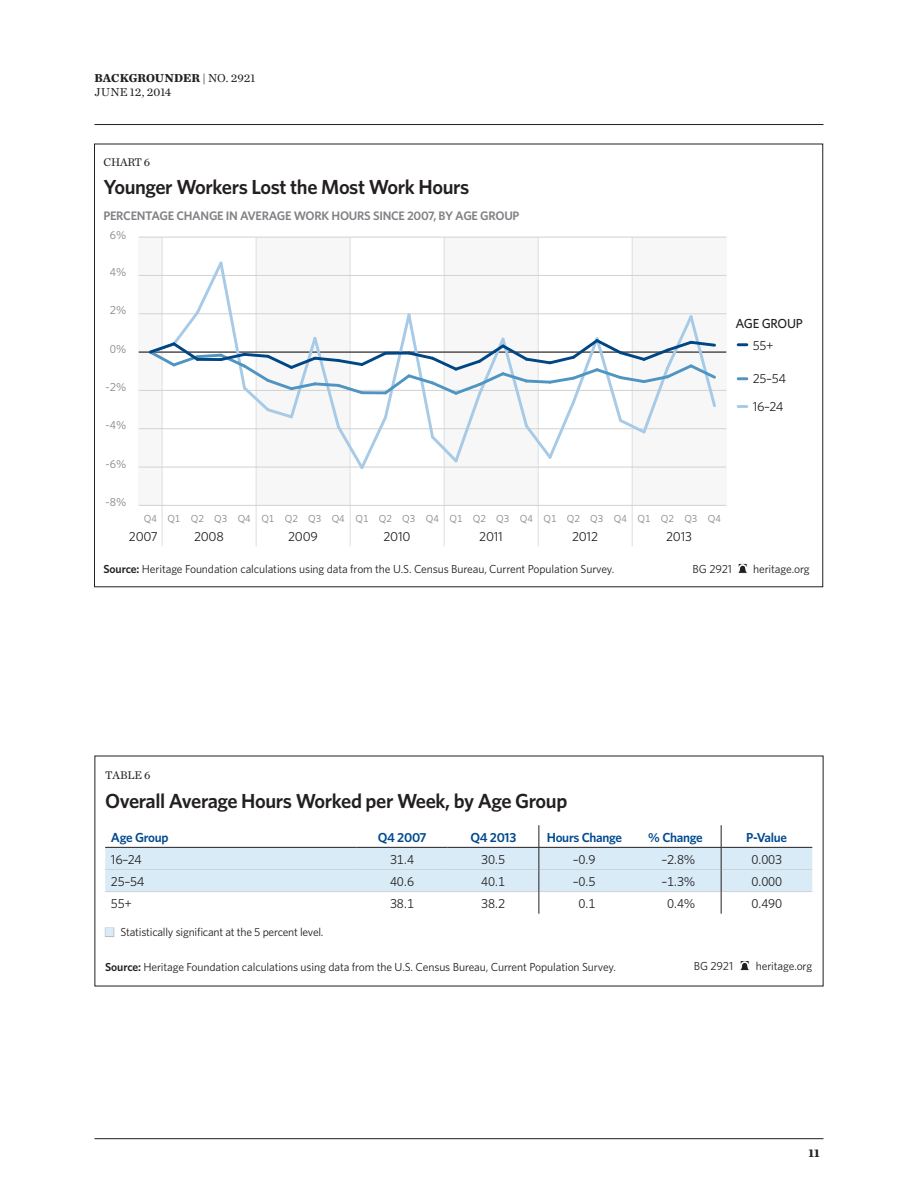
<style>
.page{position:relative;width:918px;height:1188px;background:#fff}
.page>*{position:absolute;margin:0;border:0;box-sizing:border-box;transform-origin:0 0}
.t1{font:600 20.4px "Whitney";letter-spacing:-.02em;color:#231f20}
.t2{font:13.05px "Whitney";letter-spacing:-.02em;color:#231f20}
.t3{font:600 13.05px "Whitney";letter-spacing:-.02em;color:#004a8d}
.t4{font:500 13.05px "Whitney";letter-spacing:-.02em;color:#231f20}
.t5{font:600 12.3px "Whitney";letter-spacing:-.02em;color:#808285}
.t6{font:12px/14.4px "Chronicle Text G1";letter-spacing:.02em;color:#231f20}
.t7{font:700 12px "Chronicle Text G1";color:#231f20}
.t8{font:11.7px "Whitney";letter-spacing:-.01em;color:#231f20}
.t9{font:11.7px "Whitney";color:#808285}
.t10{font:11.7px "Chronicle Text G1";letter-spacing:-.02em;color:#231f20}
.t11{font:10.2px "Whitney";color:#808285}
.s1{font-weight:700}
.s2{font-weight:600}
.s3{color:#d9ebf7}
</style>
<div class="page">
<hr style="left:94px;top:1138px;width:730px;height:1px;background:#231f20">
<hr style="left:94px;top:124px;width:730px;height:1px;background:#231f20">
<div style="left:139px;top:237px;width:23px;height:269px;background:#f6f7f6"></div>
<div style="left:256px;top:237px;width:94px;height:269px;background:#f6f7f6"></div>
<div style="left:444px;top:237px;width:94px;height:269px;background:#f6f7f6"></div>
<div style="left:632px;top:237px;width:94px;height:269px;background:#f6f7f6"></div>
<hr style="left:162px;top:237px;width:1px;height:309px;background:#dddee0">
<hr style="left:256px;top:237px;width:1px;height:309px;background:#dddee0">
<hr style="left:350px;top:237px;width:1px;height:309px;background:#dddee0">
<hr style="left:444px;top:237px;width:1px;height:309px;background:#dddee0">
<hr style="left:538px;top:237px;width:1px;height:309px;background:#dddee0">
<hr style="left:632px;top:237px;width:1px;height:309px;background:#dddee0">
<hr style="left:139px;top:505px;width:587px;height:1px;background:#d1d2d4">
<hr style="left:139px;top:467px;width:587px;height:1px;background:#d1d2d4">
<hr style="left:139px;top:428px;width:587px;height:1px;background:#d1d2d4">
<hr style="left:139px;top:390px;width:587px;height:1px;background:#d1d2d4">
<hr style="left:139px;top:352px;width:587px;height:1px;background:#231f20">
<hr style="left:139px;top:313px;width:587px;height:1px;background:#d1d2d4">
<hr style="left:139px;top:275px;width:587px;height:1px;background:#d1d2d4">
<hr style="left:139px;top:237px;width:587px;height:1px;background:#d1d2d4">
<svg style="left:146px;top:259px;width:572px;height:213px"></svg>
<svg style="left:738px;top:343px;width:9px;height:3px"></svg>
<svg style="left:738px;top:377px;width:9px;height:3px"></svg>
<svg style="left:738px;top:405px;width:9px;height:3px"></svg>
<svg style="left:738px;top:563px;width:10px;height:10px"></svg>
<svg style="left:105px;top:825px;width:707px;height:89px"></svg>
<svg style="left:740px;top:961px;width:10px;height:10px"></svg>
<div style="left:105px;top:928px;width:9px;height:9px;border:1px solid #bcbdc0"></div>
<p class="t6" style="left:94px;top:70px;width:162px"><span class="s1">BACKGROUNDER</span> | NO. 2921<br>JUNE 12, 2014</p>
<p class="t10" style="left:104px;top:153px;width:48px">CHART 6</p>
<p class="t1" style="left:104px;top:173px;width:367px">Younger Workers Lost the Most Work Hours</p>
<p class="t5" style="left:104px;top:208px;width:418px">PERCENTAGE CHANGE IN AVERAGE WORK HOURS SINCE 2007, BY AGE GROUP</p>
<p class="t9" style="left:110px;top:227px;width:18px">6%</p>
<p class="t9" style="left:110px;top:264px;width:18px">4%</p>
<p class="t9" style="left:110px;top:303px;width:18px">2%</p>
<p class="t9" style="left:110px;top:341px;width:18px">0%</p>
<p class="t9" style="left:106px;top:379px;width:22px">-2%</p>
<p class="t9" style="left:106px;top:418px;width:22px">-4%</p>
<p class="t9" style="left:106px;top:456px;width:22px">-6%</p>
<p class="t9" style="left:106px;top:494px;width:22px">-8%</p>
<p class="t11" style="left:144px;top:512px;width:579px">Q4 Q1 Q2 Q3 Q4 Q1 Q2 Q3 Q4 Q1 Q2 Q3 Q4 Q1 Q2 Q3 Q4 Q1 Q2 Q3 Q4 Q1 Q2 Q3 Q4</p>
<p class="t2" style="left:129px;top:527px;width:30px">2007</p>
<p class="t2" style="left:194px;top:527px;width:31px">2008</p>
<p class="t2" style="left:288px;top:527px;width:31px">2009</p>
<p class="t2" style="left:384px;top:527px;width:28px">2010</p>
<p class="t2" style="left:479px;top:527px;width:25px">2011</p>
<p class="t2" style="left:572px;top:527px;width:27px">2012</p>
<p class="t2" style="left:666px;top:527px;width:27px">2013</p>
<p class="t4" style="left:735px;top:315px;width:69px">AGE GROUP</p>
<p class="t2" style="left:753px;top:337px;width:22px">55+</p>
<p class="t2" style="left:753px;top:370px;width:35px">25–54</p>
<p class="t2" style="left:753px;top:398px;width:32px">16–24</p>
<p class="t8" style="left:104px;top:561px;width:513px"><span class="s2">Source:</span> Heritage Foundation calculations using data from the U.S. Census Bureau, Current Population Survey.</p>
<p class="t10" style="left:105px;top:766px;width:47px">TABLE 6</p>
<h1 class="t1" style="left:105px;top:787px;width:464px">Overall Average Hours Worked per Week, by Age Group</h1>
<p class="t8" style="left:693px;top:561px;width:41px">BG 2921</p>
<p class="t8" style="left:753px;top:561px;width:58px">heritage.org</p>
<p class="t3" style="left:111px;top:828px;width:59px">Age Group</p>
<p class="t3" style="left:378px;top:828px;width:50px">Q4 2007</p>
<p class="t3" style="left:470px;top:828px;width:47px">Q4 2013</p>
<p class="t3" style="left:547px;top:828px;width:77px">Hours Change</p>
<p class="t3" style="left:648px;top:828px;width:56px">% Change</p>
<p class="t3" style="left:746px;top:828px;width:42px">P-Value</p>
<p class="t2" style="left:111px;top:850px;width:32px">16–24</p>
<p class="t2" style="left:390px;top:850px;width:25px">31.4</p>
<p class="t2" style="left:481px;top:850px;width:25px">30.5</p>
<p class="t2" style="left:573px;top:850px;width:24px">–0.9</p>
<p class="t2" style="left:661px;top:850px;width:36px">–2.8%</p>
<p class="t2" style="left:751px;top:850px;width:32px">0.003</p>
<p class="t2" style="left:111px;top:873px;width:35px">25–54</p>
<p class="t2" style="left:390px;top:873px;width:25px">40.6</p>
<p class="t2" style="left:481px;top:873px;width:25px">40.1</p>
<p class="t2" style="left:573px;top:873px;width:24px">–0.5</p>
<p class="t2" style="left:661px;top:873px;width:36px">–1.3%</p>
<p class="t2" style="left:751px;top:873px;width:32px">0.000</p>
<p class="t2" style="left:111px;top:895px;width:22px">55+</p>
<p class="t2" style="left:390px;top:895px;width:25px">38.1</p>
<p class="t2" style="left:481px;top:895px;width:25px">38.2</p>
<p class="t2" style="left:578px;top:895px;width:19px">0.1</p>
<p class="t2" style="left:667px;top:895px;width:30px">0.4%</p>
<p class="t2" style="left:751px;top:895px;width:32px">0.490</p>
<p class="t8" style="left:105px;top:924px;width:220px"><span class="s3">■</span> Statistically significant at the 5 percent level.</p>
<p class="t8" style="left:105px;top:959px;width:512px"><span class="s2">Source:</span> Heritage Foundation calculations using data from the U.S. Census Bureau, Current Population Survey.</p>
<p class="t8" style="left:694px;top:958px;width:41px">BG 2921</p>
<p class="t8" style="left:756px;top:958px;width:58px">heritage.org</p>
<p class="t7" style="left:808px;top:1144px;width:13px">11</p>
</div>
